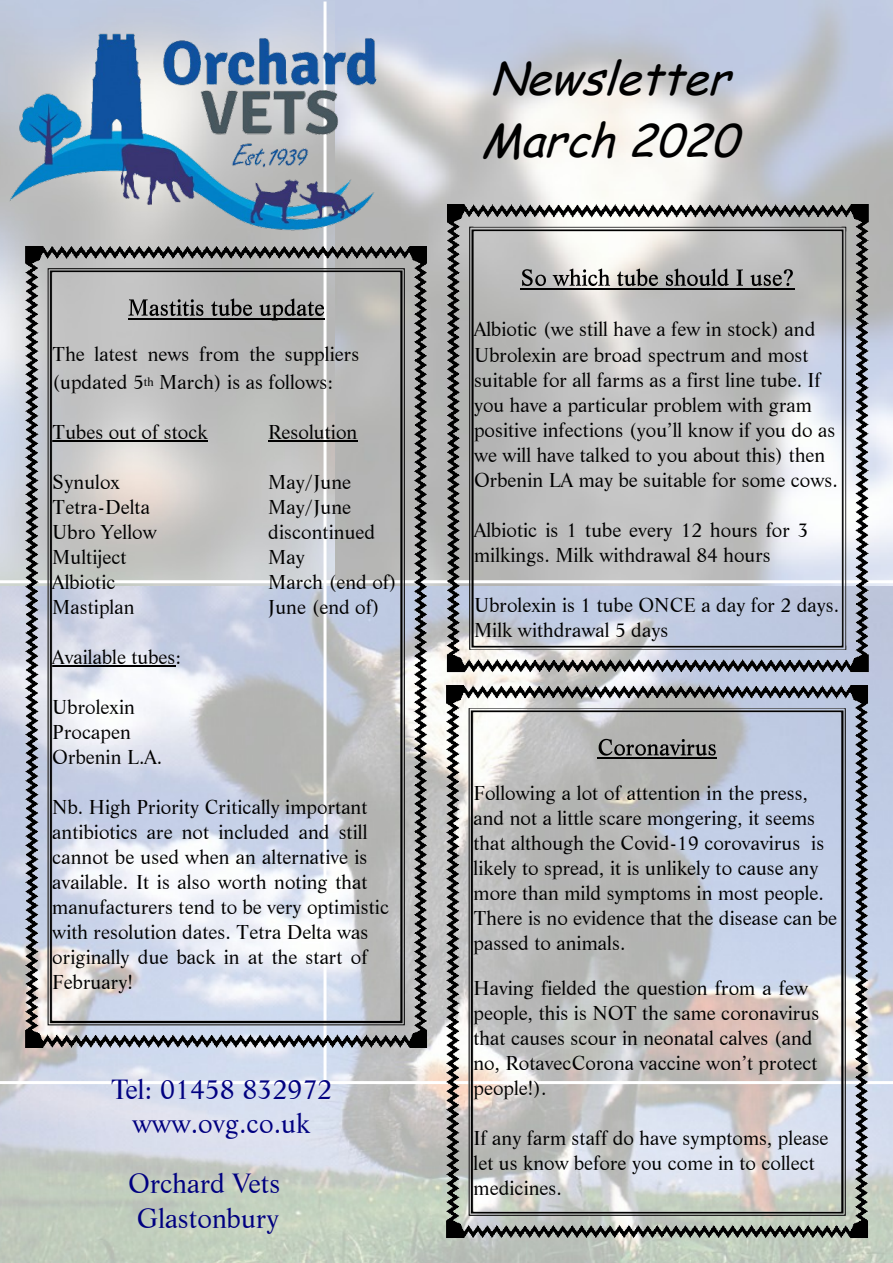
<style>
.page{position:relative;width:893px;height:1263px;background:#fff}
.page>*{position:absolute;margin:0;border:0;box-sizing:border-box;transform-origin:0 0}
.t1{font:italic 45px/62.7px "Comic Sans MS";color:#000}
.t2{font:27px/34.7px "Life BT";color:#000080;text-align:center}
.t3{font:19.5px/25px "Life BT";color:#000}
</style>
<div class="page">
<img style="left:397px;top:0;width:496px;height:587px">
<img style="left:0;top:587px;width:893px;height:676px">
<hr style="left:324px;top:2px;width:3px;height:1083px;background:#fff">
<hr style="left:0;top:580px;width:893px;height:3px;background:#fff">
<hr style="left:0;top:1081px;width:893px;height:3px;background:#fff">
<img style="left:0;top:0;width:397px;height:246px">
<img style="left:446px;top:204px;width:422px;height:468px">
<img style="left:25px;top:246px;width:403px;height:801px">
<img style="left:446px;top:685px;width:422px;height:553px">
<p class="t3" style="left:52px;top:341px;width:309px;line-height:28.2px">The latest news from the suppliers (updated 5<sup>th</sup> March) is as follows:</p>
<p class="t3" style="left:52px;top:421px;width:157px">Tubes out of stock</p>
<p class="t3" style="left:268px;top:421px;width:91px">Resolution</p>
<p class="t3" style="left:52px;top:471px;width:69px">Synulox</p>
<p class="t3" style="left:268px;top:471px;width:84px">May/June</p>
<p class="t3" style="left:52px;top:496px;width:99px">Tetra-Delta</p>
<p class="t3" style="left:268px;top:496px;width:84px">May/June</p>
<p class="t3" style="left:52px;top:521px;width:106px">Ubro Yellow</p>
<p class="t3" style="left:268px;top:521px;width:108px">discontinued</p>
<p class="t3" style="left:52px;top:546px;width:76px">Multiject</p>
<p class="t3" style="left:268px;top:546px;width:38px">May</p>
<p class="t3" style="left:52px;top:571px;width:65px">Albiotic</p>
<p class="t3" style="left:268px;top:571px;width:130px">March (end of)</p>
<p class="t3" style="left:52px;top:596px;width:84px">Mastiplan</p>
<p class="t3" style="left:268px;top:596px;width:113px">June (end of)</p>
<p class="t3" style="left:52px;top:646px;width:130px">Available tubes:</p>
<p class="t3" style="left:52px;top:696px;width:112px">Ubrolexin<br>Procapen<br>Orbenin L.A.</p>
<p class="t3" style="left:52px;top:796px;width:338px">Nb. High Priority Critically important antibiotics are not included and still cannot be used when an alternative is available. It is also worth noting that manufacturers tend to be very optimistic with resolution dates. Tetra Delta was originally due back in at the start of February!</p>
<h2 class="t2" style="left:111px;top:1074px;width:223px">Tel: 01458 832972 www.ovg.co.uk</h2>
<h2 class="t2" style="left:128px;top:1168px;width:154px">Orchard Vets<br>Glastonbury</h2>
<h1 class="t1" style="left:481px;top:51px;width:272px">Newsletter<br>March 2020</h1>
<p class="t3" style="left:474px;top:319px;width:365px">Albiotic (we still have a few in stock) and Ubrolexin are broad spectrum and most suitable for all farms as a first line tube. If you have a particular problem with gram positive infections (you’ll know if you do as we will have talked to you about this) then Orbenin LA may be suitable for some cows.</p>
<p class="t3" style="left:474px;top:519px;width:336px">Albiotic is 1 tube every 12 hours for 3 milkings. Milk withdrawal 84 hours</p>
<p class="t3" style="left:474px;top:594px;width:367px">Ubrolexin is 1 tube ONCE a day for 2 days.<br>Milk withdrawal 5 days</p>
<p class="t3" style="left:473px;top:783px;width:365px">Following a lot of attention in the press, and not a little scare mongering, it seems that although the Covid-19 corovavirus is likely to spread, it is unlikely to cause any more than mild symptoms in most people.<br>There is no evidence that the disease can be passed to animals.</p>
<p class="t3" style="left:473px;top:977px;width:347px">Having fielded the question from a few people, this is NOT the same coronavirus that causes scour in neonatal calves (and no, RotavecCorona vaccine won’t protect people!).</p>
<p class="t3" style="left:473px;top:1127px;width:357px">If any farm staff do have symptoms, please let us know before you come in to collect medicines.</p>
</div>
